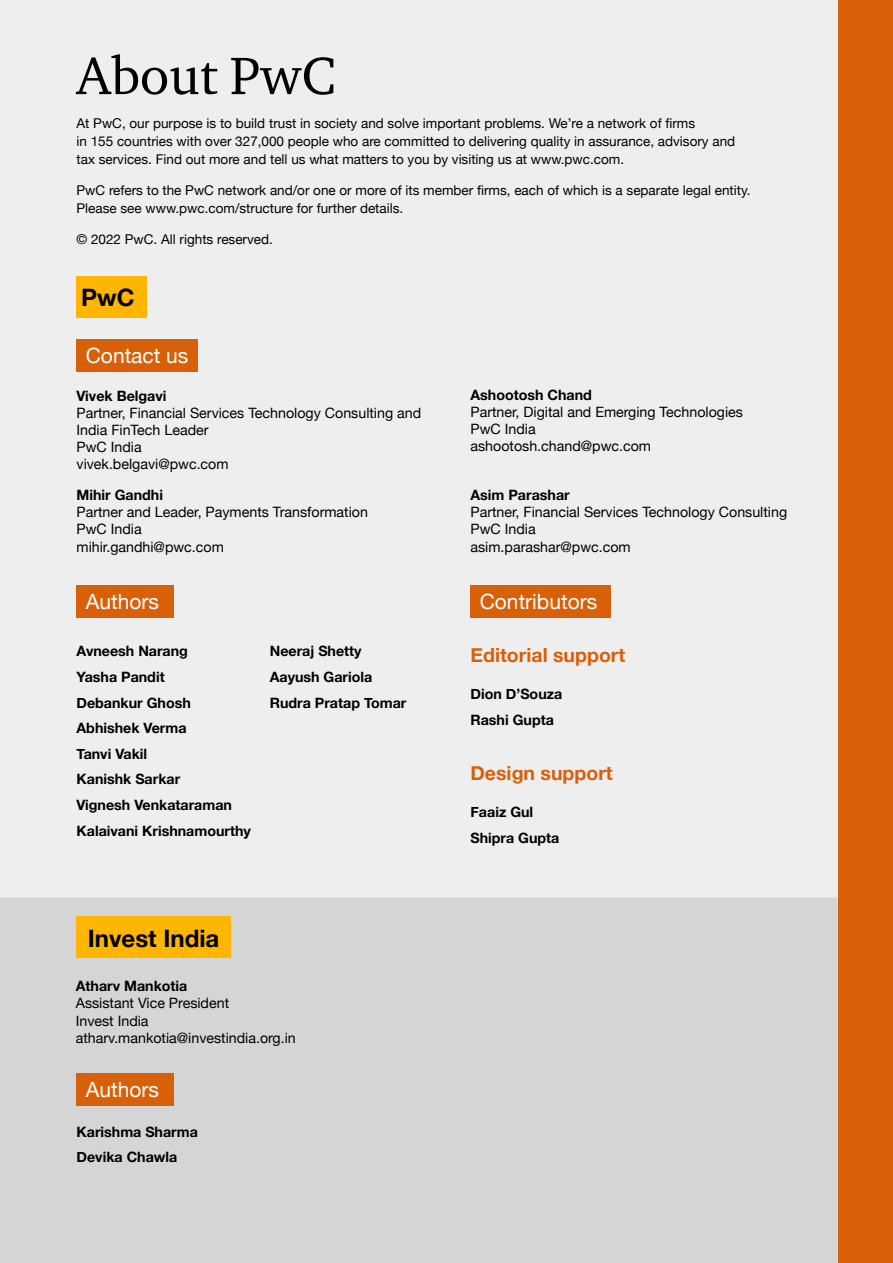
<style>
.page{position:relative;width:893px;height:1263px;background:#fff}
.page>*{position:absolute;margin:0;border:0;box-sizing:border-box;transform-origin:0 0}
.Chapter-Heading{font:54px "ITC Charter Com";color:#000}
.Body{font:700 24px "Helvetica Neue";color:#000}
.Body-2{font:21px "Helvetica Neue";color:#fff}
.Body-3{font:700 19.5px "Helvetica Neue";color:#d76009}
.Body-4{font:14.25px/17.1px "Helvetica Neue";color:#000}
.Body-5{font:700 14.25px "Helvetica Neue";color:#000}
.Body-6{font:13.5px/18px "Helvetica Neue";color:#000}
</style>
<div class="page">
<div style="left:0;top:897px;width:839px;height:366px;background:#d5d5d5"></div>
<div style="left:0;top:0;width:839px;height:897px;background:#eee"></div>
<div style="left:839px;top:0;width:54px;height:1263px;background:#d76009"></div>
<div style="left:77px;top:339px;width:121px;height:33px;background:#d76009"></div>
<div style="left:77px;top:585px;width:97px;height:33px;background:#d76009"></div>
<div style="left:77px;top:1073px;width:97px;height:33px;background:#d76009"></div>
<div style="left:470px;top:585px;width:141px;height:33px;background:#d76009"></div>
<div style="left:77px;top:276px;width:70px;height:41px;background:#ffb600"></div>
<div style="left:77px;top:917px;width:154px;height:41px;background:#ffb600"></div>
<p class="Chapter-Heading" style="left:76px;top:42px;width:261px">About PwC</p>
<p class="Body-6" style="left:77px;top:115px;width:660px">At PwC, our purpose is to build trust in society and solve important problems. We’re a network of firms<br>in 155 countries with over 327,000 people who are committed to delivering quality in assurance, advisory and tax services. Find out more and tell us what matters to you by visiting us at www.pwc.com.</p>
<p class="Body-6" style="left:77px;top:182px;width:676px">PwC refers to the PwC network and/or one or more of its member firms, each of which is a separate legal entity.<br>Please see www.pwc.com/structure for further details.</p>
<p class="Body-6" style="left:77px;top:231px;width:198px">© 2022 PwC. All rights reserved.</p>
<p class="Body" style="left:81px;top:279px;width:55px">PwC</p>
<p class="Body-2" style="left:86px;top:341px;width:104px">Contact us</p>
<p class="Body-5" style="left:77px;top:385px;width:91px">Vivek Belgavi</p>
<p class="Body-4" style="left:77px;top:405px;width:346px">Partner, Financial Services Technology Consulting and<br>India FinTech Leader</p>
<p class="Body-4" style="left:77px;top:440px;width:67px">PwC India</p>
<p class="Body-4" style="left:77px;top:457px;width:154px">vivek.belgavi@pwc.com</p>
<p class="Body-5" style="left:77px;top:484px;width:88px">Mihir Gandhi</p>
<p class="Body-4" style="left:77px;top:504px;width:293px">Partner and Leader, Payments Transformation</p>
<p class="Body-4" style="left:77px;top:522px;width:67px">PwC India</p>
<p class="Body-4" style="left:77px;top:539px;width:149px">mihir.gandhi@pwc.com</p>
<p class="Body-2" style="left:86px;top:587px;width:75px">Authors</p>
<p class="Body-5" style="left:77px;top:640px;width:113px">Avneesh Narang</p>
<p class="Body-5" style="left:77px;top:666px;width:90px">Yasha Pandit</p>
<p class="Body-5" style="left:77px;top:691px;width:116px">Debankur Ghosh</p>
<p class="Body-5" style="left:77px;top:717px;width:112px">Abhishek Verma</p>
<p class="Body-5" style="left:77px;top:743px;width:72px">Tanvi Vakil</p>
<p class="Body-5" style="left:77px;top:768px;width:105px">Kanishk Sarkar</p>
<p class="Body-5" style="left:77px;top:794px;width:157px">Vignesh Venkataraman</p>
<p class="Body-5" style="left:77px;top:819px;width:176px">Kalaivani Krishnamourthy</p>
<p class="Body-5" style="left:270px;top:640px;width:93px">Neeraj Shetty</p>
<p class="Body-5" style="left:270px;top:666px;width:104px">Aayush Gariola</p>
<p class="Body-5" style="left:270px;top:691px;width:138px">Rudra Pratap Tomar</p>
<p class="Body" style="left:88px;top:919px;width:133px">Invest India</p>
<p class="Body-5" style="left:76px;top:975px;width:113px">Atharv Mankotia</p>
<p class="Body-4" style="left:76px;top:996px;width:155px">Assistant Vice President</p>
<p class="Body-4" style="left:76px;top:1013px;width:74px">Invest India</p>
<p class="Body-4" style="left:76px;top:1030px;width:222px">atharv.mankotia@investindia.org.in</p>
<p class="Body-2" style="left:86px;top:1075px;width:75px">Authors</p>
<p class="Body-5" style="left:77px;top:1120px;width:123px">Karishma Sharma</p>
<p class="Body-5" style="left:77px;top:1146px;width:102px">Devika Chawla</p>
<p class="Body-5" style="left:470px;top:384px;width:123px">Ashootosh Chand</p>
<p class="Body-4" style="left:470px;top:404px;width:274px">Partner, Digital and Emerging Technologies</p>
<p class="Body-4" style="left:470px;top:421px;width:67px">PwC India</p>
<p class="Body-4" style="left:470px;top:439px;width:182px">ashootosh.chand@pwc.com</p>
<p class="Body-5" style="left:470px;top:484px;width:101px">Asim Parashar</p>
<p class="Body-4" style="left:470px;top:504px;width:318px">Partner, Financial Services Technology Consulting</p>
<p class="Body-4" style="left:470px;top:522px;width:67px">PwC India</p>
<p class="Body-4" style="left:470px;top:539px;width:162px">asim.parashar@pwc.com</p>
<p class="Body-2" style="left:480px;top:587px;width:119px">Contributors</p>
<p class="Body-3" style="left:470px;top:639px;width:156px">Editorial support</p>
<p class="Body-5" style="left:470px;top:683px;width:93px">Dion D’Souza</p>
<p class="Body-5" style="left:470px;top:709px;width:85px">Rashi Gupta</p>
<p class="Body-3" style="left:470px;top:757px;width:144px">Design support</p>
<p class="Body-5" style="left:470px;top:801px;width:64px">Faaiz Gul</p>
<p class="Body-5" style="left:470px;top:827px;width:90px">Shipra Gupta</p>
</div>
